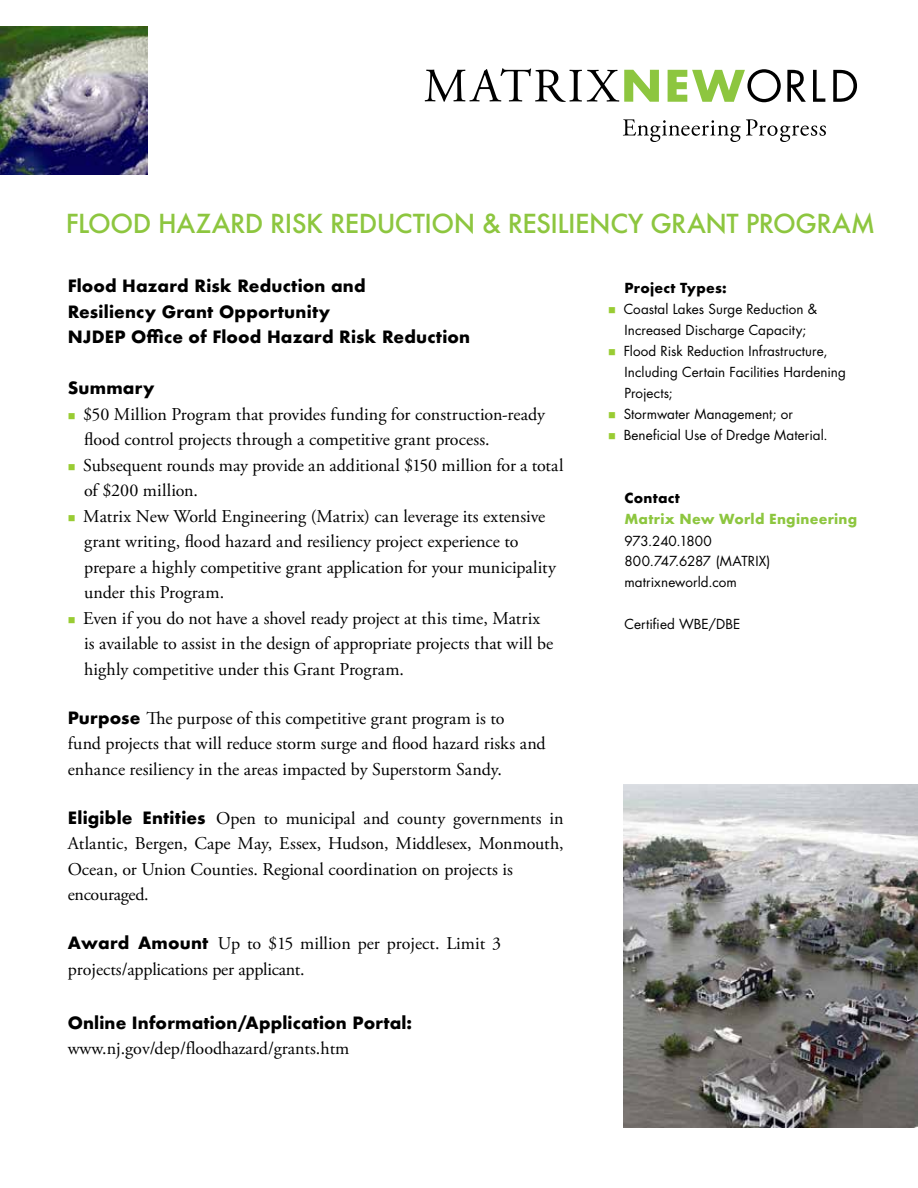
<style>
.page{position:relative;width:918px;height:1188px;background:#fff}
.page>*{position:absolute;margin:0;border:0;box-sizing:border-box;transform-origin:0 0}
.t1{font:500 25.5px "Futura";letter-spacing:-.02em;color:#8dc63f}
.t2{font:18px/25.5px "Adobe Garamond Pro";color:#000}
.t3{font:700 16.5px/25.5px "Futura";letter-spacing:.01em;color:#000}
.t4{font:13.5px/21px "Futura";letter-spacing:.005em;color:#000}
.t5{font:700 13.5px "Futura";letter-spacing:.02em;color:#8dc63f}
.t6{font:700 13.5px "Futura";letter-spacing:.02em;color:#000}
.s1{color:#9c3}
.s2{font-family:"Futura";font-weight:700;font-size:16.5px}
</style>
<div class="page">
<img style="left:0;top:27px;width:147px;height:148px">
<img style="left:624px;top:784px;width:294px;height:343px">
<svg style="left:623px;top:119px;width:203px;height:23px"></svg>
<svg style="left:425px;top:68px;width:234px;height:34px"></svg>
<svg style="left:668px;top:69px;width:113px;height:33px"></svg>
<svg style="left:787px;top:70px;width:19px;height:32px"></svg>
<svg style="left:813px;top:70px;width:12px;height:32px"></svg>
<svg style="left:833px;top:70px;width:24px;height:32px"></svg>
<h1 class="t1" style="left:66px;top:206px;width:811px">FLOOD HAZARD RISK REDUCTION &amp; RESILIENCY GRANT PROGRAM</h1>
<p class="t3" style="left:68px;top:273px;width:404px">Flood Hazard Risk Reduction and<br>Resiliency Grant Opportunity<br>NJDEP Office of Flood Hazard Risk Reduction</p>
<p class="t3" style="left:68px;top:375px;width:88px">Summary</p>
<p class="t2" style="left:84px;top:402px;width:462px;text-indent:-17px"><span class="s1">■</span> $50 Million Program that provides funding for construction-ready flood control projects through a competitive grant process.</p>
<p class="t2" style="left:84px;top:453px;width:481px;text-indent:-17px"><span class="s1">■</span> Subsequent rounds may provide an additional $150 million for a total of $200 million.</p>
<p class="t2" style="left:84px;top:504px;width:473px;text-indent:-17px"><span class="s1">■</span> Matrix New World Engineering (Matrix) can leverage its extensive grant writing, flood hazard and resiliency project experience to prepare a highly competitive grant application for your municipality under this Program.</p>
<p class="t2" style="left:84px;top:606px;width:471px;text-indent:-17px"><span class="s1">■</span> Even if you do not have a shovel ready project at this time, Matrix is available to assist in the design of appropriate projects that will be highly competitive under this Grant Program.</p>
<p class="t2" style="left:68px;top:706px;width:480px"><span class="s2">Purpose</span> The purpose of this competitive grant program is to<br>fund projects that will reduce storm surge and flood hazard risks and enhance resiliency in the areas impacted by Superstorm Sandy.</p>
<p class="t2" style="left:68px;top:806px;width:497px"><span class="s2">Eligible Entities</span> Open to municipal and county governments in Atlantic, Bergen, Cape May, Essex, Hudson, Middlesex, Monmouth, Ocean, or Union Counties. Regional coordination on projects is encouraged.</p>
<p class="t2" style="left:68px;top:931px;width:435px"><span class="s2">Award Amount</span> Up to $15 million per project. Limit 3 projects/applications per applicant.</p>
<p class="t3" style="left:68px;top:1010px;width:346px">Online Information/Application Portal:</p>
<p class="t2" style="left:68px;top:1037px;width:283px">www.nj.gov/dep/floodhazard/grants.htm</p>
<p class="t6" style="left:625px;top:278px;width:104px">Project Types:</p>
<p class="t4" style="left:608px;top:298px;width:211px;text-align:center"><span class="s1">■</span> Coastal Lakes Surge Reduction &amp;<br>Increased Discharge Capacity;</p>
<p class="t4" style="left:625px;top:340px;width:223px;text-indent:-16px"><span class="s1">■</span> Flood Risk Reduction Infrastructure,<br>Including Certain Facilities Hardening<br>Projects;</p>
<p class="t4" style="left:608px;top:403px;width:186px"><span class="s1">■</span> Stormwater Management; or</p>
<p class="t4" style="left:608px;top:424px;width:221px"><span class="s1">■</span> Beneficial Use of Dredge Material.</p>
<p class="t6" style="left:625px;top:488px;width:57px">Contact</p>
<p class="t5" style="left:625px;top:509px;width:234px">Matrix New World Engineering</p>
<p class="t4" style="left:625px;top:531px;width:147px;line-height:19.5px">973.240.1800<br>800.747.6287 (MATRIX)</p>
<p class="t4" style="left:625px;top:571px;width:114px">matrixneworld.com</p>
<p class="t4" style="left:625px;top:613px;width:117px">Certified WBE/DBE</p>
</div>
